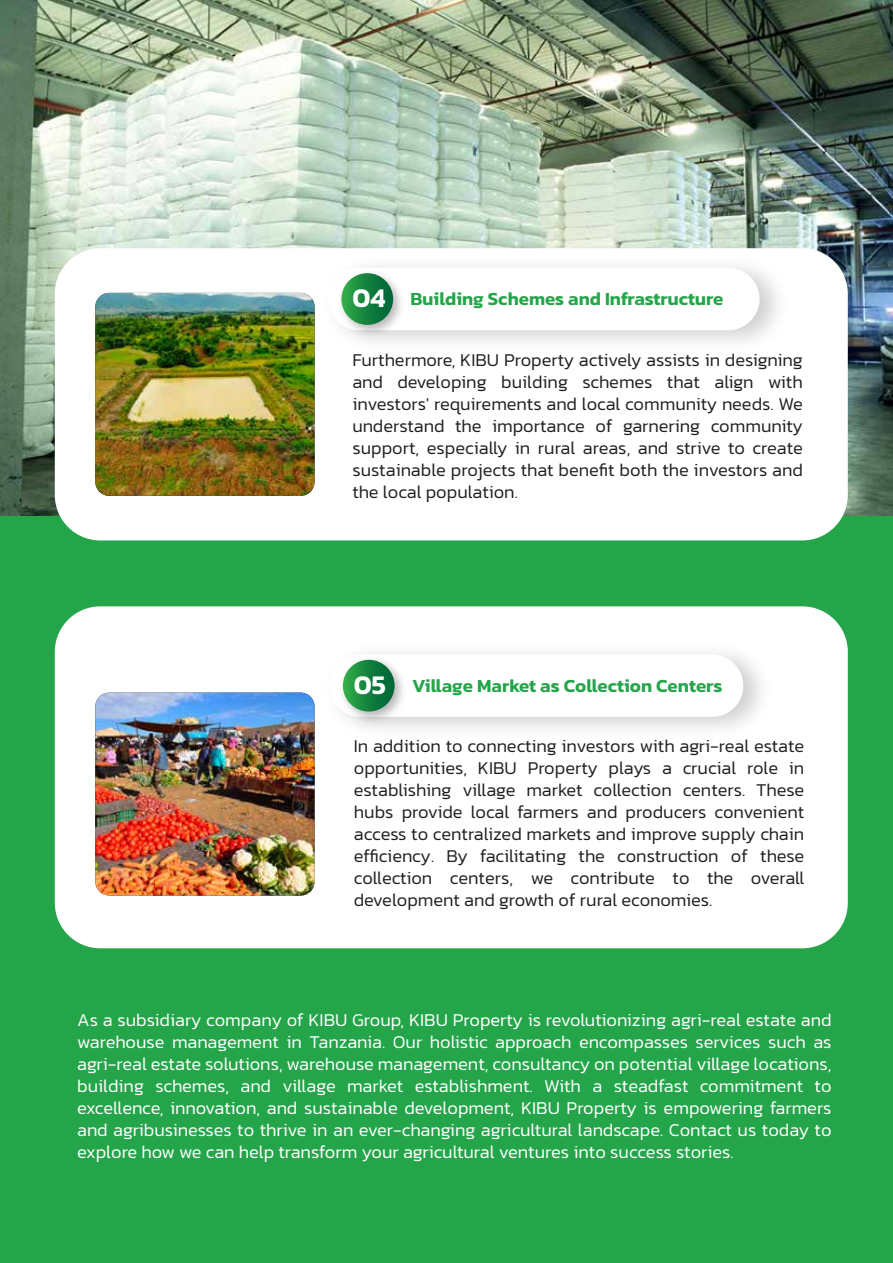
<style>
.page{position:relative;width:893px;height:1263px;background:#fff}
.page>*{position:absolute;margin:0;border:0;box-sizing:border-box;transform-origin:0 0}
.t1{font:600 18.75px "Kanit";color:#24a54a}
.t2{font:300 18.3px/22px "Kanit";color:#231f20;text-align:justify}
.t3{font:300 18.3px/22px "Kanit";color:#fff;text-align:justify}
.s1{font-size:27.3px;color:#fff}
</style>
<div class="page">
<img style="left:0;top:0;width:893px;height:516px">
<div style="left:0;top:516px;width:893px;height:747px;background:#24a54a"></div>
<div style="left:55px;top:248px;width:793px;height:292px;background:#fff;border-radius:45px"></div>
<img style="left:333px;top:265px;width:76px;height:76px">
<svg style="left:341px;top:273px;width:52px;height:52px;background:#188541"></svg>
<img style="left:95px;top:293px;width:220px;height:203px">
<div style="left:55px;top:606px;width:793px;height:342px;background:#fff;border-radius:45px"></div>
<img style="left:335px;top:652px;width:75px;height:75px">
<svg style="left:343px;top:660px;width:52px;height:51px;background:#178540"></svg>
<img style="left:95px;top:693px;width:220px;height:202px">
<p class="t1" style="left:352px;top:285px;width:372px"><span class="s1">04</span> Building Schemes and Infrastructure</p>
<p class="t2" style="left:352px;top:348px;width:452px">Furthermore, KIBU Property actively assists in designing and developing building schemes that align with investors' requirements and local community needs. We understand the importance of garnering community support, especially in rural areas, and strive to create sustainable projects that benefit both the investors and the local population.</p>
<p class="t1" style="left:354px;top:671px;width:370px"><span class="s1">05</span> Village Market as Collection Centers</p>
<p class="t2" style="left:354px;top:735px;width:452px">In addition to connecting investors with agri-real estate opportunities, KIBU Property plays a crucial role in establishing village market collection centers. These hubs provide local farmers and producers convenient access to centralized markets and improve supply chain efficiency. By facilitating the construction of these collection centers, we contribute to the overall development and growth of rural economies.</p>
<p class="t3" style="left:77px;top:1009px;width:756px">As a subsidiary company of KIBU Group, KIBU Property is revolutionizing agri-real estate and warehouse management in Tanzania. Our holistic approach encompasses services such as agri-real estate solutions, warehouse management, consultancy on potential village locations, building schemes, and village market establishment. With a steadfast commitment to excellence, innovation, and sustainable development, KIBU Property is empowering farmers and agribusinesses to thrive in an ever-changing agricultural landscape. Contact us today to explore how we can help transform your agricultural ventures into success stories.</p>
</div>
